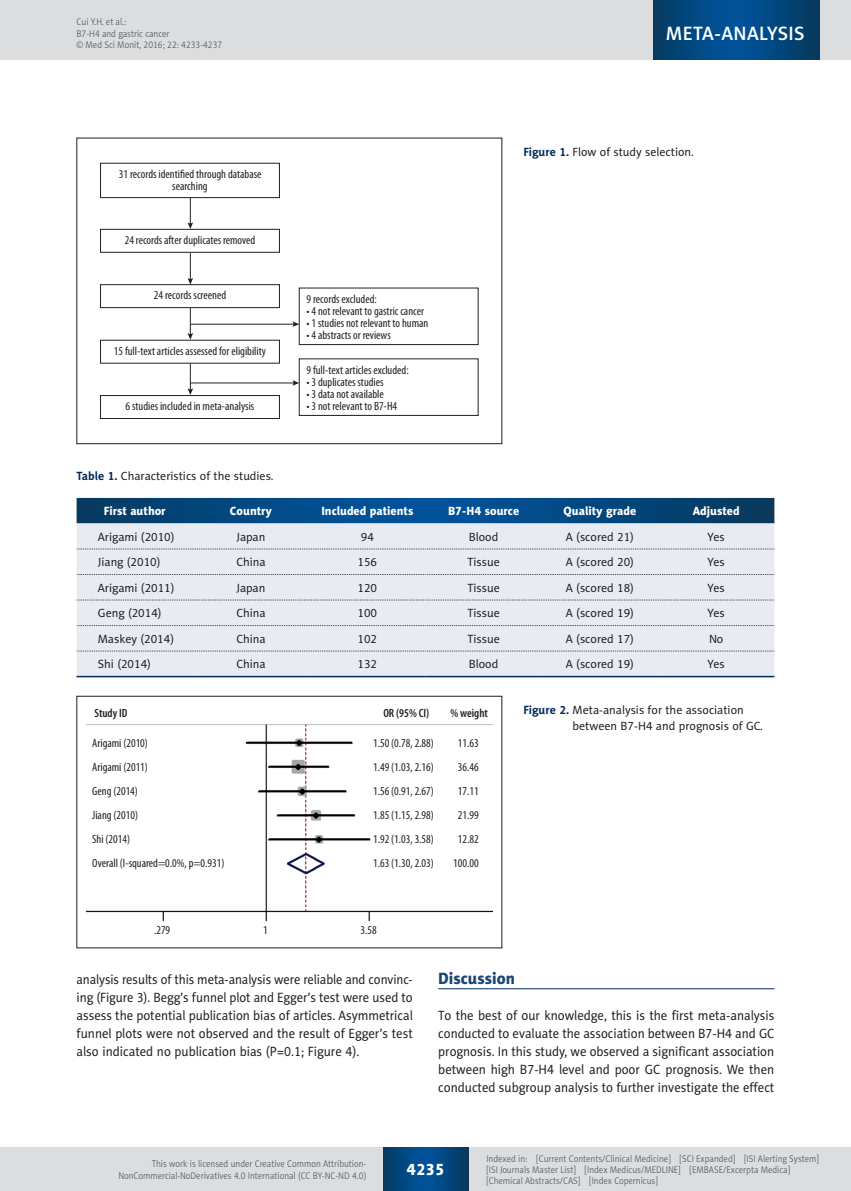
<style>
.page{position:relative;width:851px;height:1191px;background:#fff}
.page>*{position:absolute;margin:0;border:0;box-sizing:border-box;transform-origin:0 0}
.t1{font:19.5px "Naomi Sans EFN Medium";letter-spacing:.01em;color:#fff}
.MSM_Headline_1{font:16.5px "Naomi Sans EFN Heavy";color:#1a4574}
.t2{font:16.5px "Naomi Sans EFN Heavy";color:#fff}
.MSM_Body{font:13.5px/18px "Naomi Sans EFN";color:#231f20;text-align:justify;scale:.93 1}
.MSM_Body-2{font:13.5px/18px "Naomi Sans EFN";color:#231f20;text-align:justify;scale:.95 1}
.t3{font:condensed 12px/24px "Myriad Pro";color:#231f20;text-align:center}
.MSM_Tabela_zawartosc{font:12px "Naomi Sans EFN";color:#231f20}
.MSM_Rycina_tytul{font:12px/15.8px "Naomi Sans EFN";color:#231f20}
.MSM_Tabela_Head{font:12px "Naomi Sans EFN Heavy";color:#fff}
.MSM_Tabela_tytul{font:12px "Naomi Sans EFN";color:#231f20}
.t4{font:600 condensed 12px "Myriad Pro";color:#231f20}
.MSM_pagina_zywa{font:9.75px/11.2px "Naomi Sans EFN Light";color:#57585a;scale:.9 1}
.MSM_pagina_sygnatura{font:9.75px "Naomi Sans EFN Light";color:#57585a;scale:.9 1}
.s1{font-weight:700;color:#00295c}
</style>
<div class="page">
<hr style="left:438px;top:988px;width:336px;height:1px;background:#00295c">
<div style="left:100px;top:163px;width:180px;height:35px;border:1px solid #231f20"></div>
<svg style="left:100px;top:197px;width:378px;height:222px"></svg>
<svg style="left:77px;top:498px;width:697px;height:25px;background:#02477e"></svg>
<div style="left:77px;top:523px;width:697px;height:153px;background:#e8ebf2"></div>
<svg style="left:77px;top:549px;width:697px;height:1px"></svg>
<svg style="left:77px;top:574px;width:697px;height:1px"></svg>
<svg style="left:77px;top:600px;width:697px;height:1px"></svg>
<svg style="left:77px;top:625px;width:697px;height:1px"></svg>
<svg style="left:77px;top:651px;width:697px;height:1px"></svg>
<hr style="left:77px;top:676px;width:116px;height:1px;background:#00295c">
<hr style="left:193px;top:676px;width:116px;height:1px;background:#00295c">
<hr style="left:309px;top:676px;width:116px;height:1px;background:#00295c">
<hr style="left:425px;top:676px;width:116px;height:1px;background:#00295c">
<hr style="left:541px;top:676px;width:117px;height:1px;background:#00295c">
<hr style="left:658px;top:676px;width:116px;height:1px;background:#00295c">
<img style="left:86px;top:724px;width:406px;height:198px">
<div style="left:77px;top:696px;width:425px;height:252px;border:1px solid #231f20"></div>
<div style="left:0;top:1148px;width:850px;height:43px;background:#dcdddf"></div>
<svg style="left:383px;top:1147px;width:85px;height:43px;background:#02477e"></svg>
<div style="left:0;top:0;width:850px;height:60px;background:#dcdddf"></div>
<svg style="left:653px;top:0;width:166px;height:60px;background:#02477e"></svg>
<p class="MSM_pagina_zywa" style="left:77px;top:16px;width:105px">Cui Y.H. et al.:<br>B7-H4 and gastric cancer</p>
<p class="MSM_pagina_sygnatura" style="left:77px;top:39px;width:163px">© Med Sci Monit, 2016; 22: 4233-4237</p>
<p class="t3" style="left:119px;top:168px;width:144px;line-height:12px">31 records identified through database searching</p>
<p class="t3" style="left:125px;top:228px;width:132px">24 records after duplicates removed</p>
<p class="t3" style="left:154px;top:284px;width:74px">24 records screened</p>
<p class="t3" style="left:114px;top:339px;width:154px">15 full-text articles assessed for eligibility</p>
<p class="t3" style="left:125px;top:394px;width:130px">6 studies included in meta-analysis</p>
<p class="MSM_Tabela_tytul" style="left:77px;top:469px;width:198px"><span class="s1">Table 1.</span> Characteristics of the studies.</p>
<p class="t3" style="left:306px;top:287px;width:72px">9 records excluded:</p>
<p class="t3" style="left:306px;top:299px;width:119px">• 4 not relevant to gastric cancer</p>
<p class="t3" style="left:306px;top:311px;width:123px">• 1 studies not relevant to human</p>
<p class="t3" style="left:306px;top:323px;width:86px">• 4 abstracts or reviews</p>
<p class="t3" style="left:306px;top:358px;width:104px">9 full-text articles excluded:</p>
<p class="t3" style="left:306px;top:370px;width:78px">• 3 duplicates studies</p>
<p class="t3" style="left:306px;top:382px;width:79px">• 3 data not available</p>
<p class="t3" style="left:306px;top:394px;width:92px">• 3 not relevant to B7-H4</p>
<h1 class="t1" style="left:665px;top:22px;width:140px">META-ANALYSIS</h1>
<p class="MSM_Rycina_tytul" style="left:523px;top:144px;width:172px"><span class="s1">Figure 1.</span> Flow of study selection.</p>
<p class="MSM_Tabela_Head" style="left:104px;top:504px;width:63px">First author</p>
<p class="MSM_Tabela_Head" style="left:230px;top:504px;width:44px">Country</p>
<p class="MSM_Tabela_Head" style="left:321px;top:504px;width:93px">Included patients</p>
<p class="MSM_Tabela_Head" style="left:448px;top:504px;width:73px">B7-H4 source</p>
<p class="MSM_Tabela_Head" style="left:563px;top:504px;width:74px">Quality grade</p>
<p class="MSM_Tabela_Head" style="left:692px;top:504px;width:48px">Adjusted</p>
<p class="MSM_Tabela_zawartosc" style="left:98px;top:529px;width:78px">Arigami (2010)</p>
<p class="MSM_Tabela_zawartosc" style="left:236px;top:529px;width:30px">Japan</p>
<p class="MSM_Tabela_zawartosc" style="left:361px;top:529px;width:15px">94</p>
<p class="MSM_Tabela_zawartosc" style="left:469px;top:529px;width:31px">Blood</p>
<p class="MSM_Tabela_zawartosc" style="left:565px;top:529px;width:70px">A (scored 21)</p>
<p class="MSM_Tabela_zawartosc" style="left:707px;top:529px;width:19px">Yes</p>
<p class="MSM_Tabela_zawartosc" style="left:98px;top:555px;width:64px">Jiang (2010)</p>
<p class="MSM_Tabela_zawartosc" style="left:236px;top:555px;width:31px">China</p>
<p class="MSM_Tabela_zawartosc" style="left:357px;top:555px;width:21px">156</p>
<p class="MSM_Tabela_zawartosc" style="left:467px;top:555px;width:34px">Tissue</p>
<p class="MSM_Tabela_zawartosc" style="left:565px;top:555px;width:70px">A (scored 20)</p>
<p class="MSM_Tabela_zawartosc" style="left:707px;top:555px;width:19px">Yes</p>
<p class="MSM_Tabela_zawartosc" style="left:98px;top:580px;width:78px">Arigami (2011)</p>
<p class="MSM_Tabela_zawartosc" style="left:236px;top:580px;width:30px">Japan</p>
<p class="MSM_Tabela_zawartosc" style="left:357px;top:580px;width:21px">120</p>
<p class="MSM_Tabela_zawartosc" style="left:467px;top:580px;width:34px">Tissue</p>
<p class="MSM_Tabela_zawartosc" style="left:565px;top:580px;width:70px">A (scored 18)</p>
<p class="MSM_Tabela_zawartosc" style="left:707px;top:580px;width:19px">Yes</p>
<p class="MSM_Tabela_zawartosc" style="left:98px;top:606px;width:65px">Geng (2014)</p>
<p class="MSM_Tabela_zawartosc" style="left:236px;top:606px;width:31px">China</p>
<p class="MSM_Tabela_zawartosc" style="left:357px;top:606px;width:21px">100</p>
<p class="MSM_Tabela_zawartosc" style="left:467px;top:606px;width:34px">Tissue</p>
<p class="MSM_Tabela_zawartosc" style="left:565px;top:606px;width:70px">A (scored 19)</p>
<p class="MSM_Tabela_zawartosc" style="left:707px;top:606px;width:19px">Yes</p>
<p class="MSM_Tabela_zawartosc" style="left:98px;top:631px;width:78px">Maskey (2014)</p>
<p class="MSM_Tabela_zawartosc" style="left:236px;top:631px;width:31px">China</p>
<p class="MSM_Tabela_zawartosc" style="left:357px;top:631px;width:21px">102</p>
<p class="MSM_Tabela_zawartosc" style="left:467px;top:631px;width:34px">Tissue</p>
<p class="MSM_Tabela_zawartosc" style="left:565px;top:631px;width:70px">A (scored 17)</p>
<p class="MSM_Tabela_zawartosc" style="left:709px;top:631px;width:16px">No</p>
<p class="MSM_Tabela_zawartosc" style="left:98px;top:657px;width:55px">Shi (2014)</p>
<p class="MSM_Tabela_zawartosc" style="left:236px;top:657px;width:31px">China</p>
<p class="MSM_Tabela_zawartosc" style="left:357px;top:657px;width:21px">132</p>
<p class="MSM_Tabela_zawartosc" style="left:469px;top:657px;width:31px">Blood</p>
<p class="MSM_Tabela_zawartosc" style="left:565px;top:657px;width:70px">A (scored 19)</p>
<p class="MSM_Tabela_zawartosc" style="left:707px;top:657px;width:19px">Yes</p>
<p class="t4" style="left:94px;top:706px;width:34px">Study ID</p>
<p class="t4" style="left:383px;top:706px;width:47px">OR (95% CI)</p>
<p class="t4" style="left:450px;top:706px;width:39px">% weight</p>
<p class="t3" style="left:92px;top:731px;width:134px;text-align:left">Arigami (2010)<br>Arigami (2011)<br>Geng (2014)<br>Jiang (2010)<br>Shi (2014)<br>Overall (I-squared=0.0%, p=0.931)</p>
<p class="t3" style="left:373px;top:731px;width:62px;text-align:justify">1.50 (0.78, 2.88)<br>1.49 (1.03, 2.16)<br>1.56 (0.91, 2.67)<br>1.85 (1.15, 2.98)<br>1.92 (1.03, 3.58)<br>1.63 (1.30, 2.03)</p>
<p class="t3" style="left:453px;top:731px;width:27px">11.63<br>36.46<br>17.11<br>21.99<br>12.82<br>100.00</p>
<p class="t3" style="left:154px;top:918px;width:18px">.279</p>
<p class="t3" style="left:263px;top:918px;width:6px">1</p>
<p class="t3" style="left:360px;top:918px;width:18px">3.58</p>
<p class="MSM_Rycina_tytul" style="left:572px;top:702px;width:191px;text-indent:-49px"><span class="s1">Figure 2.</span> Meta-analysis for the association between B7-H4 and prognosis of GC.</p>
<p class="MSM_Body" style="left:77px;top:970px;width:363px">analysis results of this meta-analysis were reliable and convinc&shy;ing (Figure 3). Begg’s funnel plot and Egger’s test were used to assess the potential publication bias of articles. Asymmetrical funnel plots were not observed and the result of Egger’s test also indicated no publication bias (P=0.1; Figure 4).</p>
<p class="MSM_Headline_1" style="left:438px;top:968px;width:78px">Discussion</p>
<p class="MSM_Body-2" style="left:438px;top:1006px;width:355px">To the best of our knowledge, this is the first meta-analysis conducted to evaluate the association between B7-H4 and GC prognosis. In this study, we observed a significant association between high B7-H4 level and poor GC prognosis. We then conducted subgroup analysis to further investigate the effect</p>
<p class="MSM_pagina_zywa" style="left:118px;top:1158px;width:277px;text-align:right">This work is licensed under Creative Common Attribution-<br>NonCommercial-NoDerivatives 4.0 International (CC BY-NC-ND 4.0)</p>
<p class="t2" style="left:406px;top:1159px;width:40px">4235</p>
<p class="MSM_pagina_zywa" style="left:486px;top:1152px;width:371px">Indexed in: [Current Contents/Clinical Medicine] [SCI Expanded] [ISI Alerting System] [ISI Journals Master List] [Index Medicus/MEDLINE] [EMBASE/Excerpta Medica] [Chemical Abstracts/CAS] [Index Copernicus]</p>
</div>
